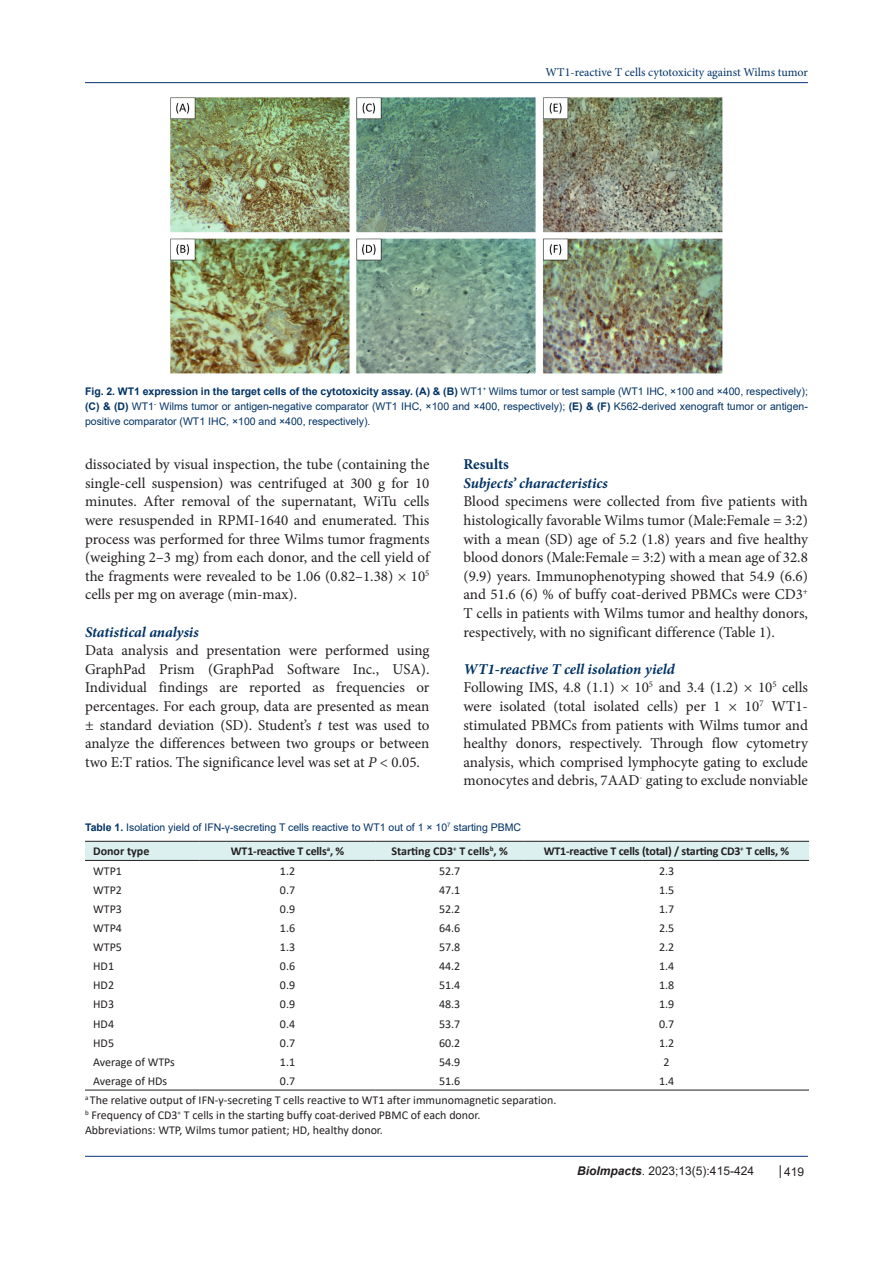
<style>
.page{position:relative;width:893px;height:1263px;background:#fff}
.page>*{position:absolute;margin:0;border:0;box-sizing:border-box;transform-origin:0 0}
.t1{font:15px/18.6px "Minion Pro";color:#231f20;text-align:justify}
.t2{font:italic 700 15px "Minion Pro";color:#003264}
.t3{font:700 15px "Minion Pro";color:#003264}
.t4{font:12px "Calibri";color:#231f20}
.t5{font:700 12px "Calibri";letter-spacing:-.015em;color:#231f20}
.t6{font:12px "Minion Pro";color:#003466}
.t7{font:12px "Arial";color:#231f20}
.t8{font:10.5px/15px "Arial";color:#003264;text-align:justify}
.s1{font-weight:700}
.s2{font-style:italic}
.s3{font-weight:700;font-style:italic}
</style>
<div class="page">
<hr style="left:85px;top:82px;width:723px;height:1px;background:#053278">
<hr style="left:85px;top:1156px;width:723px;height:1px;background:#053278">
<svg style="left:780px;top:1165px;width:1px;height:13px"></svg>
<div style="left:85px;top:842px;width:724px;height:18px;background:#dcf0f0"></div>
<hr style="left:85px;top:841px;width:115px;height:1px;background:#231f20">
<hr style="left:200px;top:841px;width:175px;height:1px;background:#231f20">
<hr style="left:375px;top:841px;width:149px;height:1px;background:#231f20">
<hr style="left:524px;top:841px;width:285px;height:1px;background:#231f20">
<hr style="left:85px;top:860px;width:115px;height:1px;background:#231f20">
<hr style="left:200px;top:860px;width:175px;height:1px;background:#231f20">
<hr style="left:375px;top:860px;width:149px;height:1px;background:#231f20">
<hr style="left:524px;top:860px;width:285px;height:1px;background:#231f20">
<hr style="left:85px;top:1090px;width:115px;height:1px;background:#231f20">
<hr style="left:200px;top:1090px;width:175px;height:1px;background:#231f20">
<hr style="left:375px;top:1090px;width:149px;height:1px;background:#231f20">
<hr style="left:524px;top:1090px;width:285px;height:1px;background:#231f20">
<img style="left:170px;top:97px;width:553px;height:277px">
<p class="t6" style="left:545px;top:64px;width:264px">WT1-reactive T cells cytotoxicity against Wilms tumor</p>
<p class="t8" style="left:85px;top:383px;width:724px"><span class="s1">Fig. 2. WT1 expression in the target cells of the cytotoxicity assay. (A) &amp; (B)</span> WT1<sup>+</sup> Wilms tumor or test sample (WT1 IHC, ×100 and ×400, respectively); <span class="s1">(C) &amp; (D)</span> WT1<sup>-</sup> Wilms tumor or antigen-negative comparator (WT1 IHC, ×100 and ×400, respectively); <span class="s1">(E) &amp; (F)</span> K562-derived xenograft tumor or antigen&shy;positive comparator (WT1 IHC, ×100 and ×400, respectively).</p>
<p class="t1" style="left:85px;top:455px;width:346px">dissociated by visual inspection, the tube (containing the single-cell suspension) was centrifuged at 300 g for 10 minutes. After removal of the supernatant, WiTu cells were resuspended in RPMI-1640 and enumerated. This process was performed for three Wilms tumor fragments (weighing 2–3 mg) from each donor, and the cell yield of the fragments were revealed to be 1.06 (0.82–1.38) × 10<sup>5 </sup>cells per mg on average (min-max).</p>
<p class="t2" style="left:85px;top:621px;width:115px">Statistical analysis</p>
<p class="t1" style="left:85px;top:641px;width:346px">Data analysis and presentation were performed using GraphPad Prism (GraphPad Software Inc., USA).<br>Individual findings are reported as frequencies or percentages. For each group, data are presented as mean ± standard deviation (SD). Student’s <span class="s2">t</span> test was used to analyze the differences between two groups or between two E:T ratios. The significance level was set at <span class="s2">P</span> &lt; 0.05.</p>
<p class="t3" style="left:463px;top:454px;width:47px">Results</p>
<p class="t2" style="left:463px;top:472px;width:146px">Subjects’ characteristics</p>
<p class="t1" style="left:463px;top:492px;width:346px">Blood specimens were collected from five patients with histologically favorable Wilms tumor (Male:Female = 3:2) with a mean (SD) age of 5.2 (1.8) years and five healthy blood donors (Male:Female = 3:2) with a mean age of 32.8 (9.9) years. Immunophenotyping showed that 54.9 (6.6) and 51.6 (6) % of buffy coat-derived PBMCs were CD3<sup>+ </sup>T cells in patients with Wilms tumor and healthy donors, respectively, with no significant difference (Table 1).</p>
<p class="t2" style="left:463px;top:658px;width:213px">WT1-reactive T cell isolation yield</p>
<p class="t1" style="left:463px;top:678px;width:346px">Following IMS, 4.8 (1.1) × 10<sup>5</sup> and 3.4 (1.2) × 10<sup>5</sup> cells were isolated (total isolated cells) per 1 × 10<sup>7</sup> WT1- stimulated PBMCs from patients with Wilms tumor and healthy donors, respectively. Through flow cytometry analysis, which comprised lymphocyte gating to exclude monocytes and debris, 7AAD<sup>-</sup> gating to exclude nonviable</p>
<p class="t8" style="left:85px;top:819px;width:438px"><span class="s1">Table 1.</span> Isolation yield of IFN-γ-secreting T cells reactive to WT1 out of 1 × 10<sup>7</sup> starting PBMC</p>
<p class="t5" style="left:93px;top:843px;width:58px">Donor type</p>
<p class="t5" style="left:231px;top:843px;width:115px">WT1-reactive T cells<sup>a</sup>, %</p>
<p class="t5" style="left:391px;top:843px;width:118px">Starting CD3<sup>+</sup> T cells<sup>b</sup>, %</p>
<p class="t5" style="left:544px;top:843px;width:247px">WT1-reactive T cells (total) / starting CD3<sup>+</sup> T cells, %</p>
<p class="t4" style="left:93px;top:862px;width:30px">WTP1</p>
<p class="t4" style="left:280px;top:862px;width:17px">1.2</p>
<p class="t4" style="left:439px;top:862px;width:23px">52.7</p>
<p class="t4" style="left:659px;top:862px;width:17px">2.3</p>
<p class="t4" style="left:93px;top:881px;width:30px">WTP2</p>
<p class="t4" style="left:280px;top:881px;width:17px">0.7</p>
<p class="t4" style="left:439px;top:881px;width:23px">47.1</p>
<p class="t4" style="left:659px;top:881px;width:17px">1.5</p>
<p class="t4" style="left:93px;top:900px;width:30px">WTP3</p>
<p class="t4" style="left:280px;top:900px;width:17px">0.9</p>
<p class="t4" style="left:439px;top:900px;width:23px">52.2</p>
<p class="t4" style="left:659px;top:900px;width:17px">1.7</p>
<p class="t4" style="left:93px;top:919px;width:30px">WTP4</p>
<p class="t4" style="left:280px;top:919px;width:17px">1.6</p>
<p class="t4" style="left:439px;top:919px;width:23px">64.6</p>
<p class="t4" style="left:659px;top:919px;width:17px">2.5</p>
<p class="t4" style="left:93px;top:939px;width:30px">WTP5</p>
<p class="t4" style="left:280px;top:939px;width:17px">1.3</p>
<p class="t4" style="left:439px;top:939px;width:23px">57.8</p>
<p class="t4" style="left:659px;top:939px;width:17px">2.2</p>
<p class="t4" style="left:93px;top:958px;width:22px">HD1</p>
<p class="t4" style="left:280px;top:958px;width:17px">0.6</p>
<p class="t4" style="left:439px;top:958px;width:23px">44.2</p>
<p class="t4" style="left:659px;top:958px;width:17px">1.4</p>
<p class="t4" style="left:93px;top:977px;width:22px">HD2</p>
<p class="t4" style="left:280px;top:977px;width:17px">0.9</p>
<p class="t4" style="left:439px;top:977px;width:23px">51.4</p>
<p class="t4" style="left:659px;top:977px;width:17px">1.8</p>
<p class="t4" style="left:93px;top:996px;width:22px">HD3</p>
<p class="t4" style="left:280px;top:996px;width:17px">0.9</p>
<p class="t4" style="left:439px;top:996px;width:23px">48.3</p>
<p class="t4" style="left:659px;top:996px;width:17px">1.9</p>
<p class="t4" style="left:93px;top:1015px;width:22px">HD4</p>
<p class="t4" style="left:280px;top:1015px;width:17px">0.4</p>
<p class="t4" style="left:439px;top:1015px;width:23px">53.7</p>
<p class="t4" style="left:659px;top:1015px;width:17px">0.7</p>
<p class="t4" style="left:93px;top:1034px;width:22px">HD5</p>
<p class="t4" style="left:280px;top:1034px;width:17px">0.7</p>
<p class="t4" style="left:439px;top:1034px;width:23px">60.2</p>
<p class="t4" style="left:659px;top:1034px;width:17px">1.2</p>
<p class="t4" style="left:93px;top:1053px;width:83px">Average of WTPs</p>
<p class="t4" style="left:280px;top:1053px;width:17px">1.1</p>
<p class="t4" style="left:439px;top:1053px;width:23px">54.9</p>
<p class="t4" style="left:663px;top:1053px;width:8px">2</p>
<p class="t4" style="left:93px;top:1072px;width:76px">Average of HDs</p>
<p class="t4" style="left:280px;top:1072px;width:17px">0.7</p>
<p class="t4" style="left:439px;top:1072px;width:23px">51.6</p>
<p class="t4" style="left:659px;top:1072px;width:17px">1.4</p>
<p class="t4" style="left:85px;top:1091px;width:473px"><sup>a</sup> The relative output of IFN-γ-secreting T cells reactive to WT1 after immunomagnetic separation.</p>
<p class="t4" style="left:85px;top:1106px;width:397px"><sup>b</sup> Frequency of CD3<sup>+</sup> T cells in the starting buffy coat-derived PBMC of each donor.</p>
<p class="t4" style="left:85px;top:1121px;width:299px">Abbreviations: WTP, Wilms tumor patient; HD, healthy donor.</p>
<p class="t7" style="left:577px;top:1163px;width:178px"><span class="s3">BioImpacts</span>. 2023;13(5):415-424</p>
<p class="t7" style="left:784px;top:1164px;width:22px">419</p>
</div>
